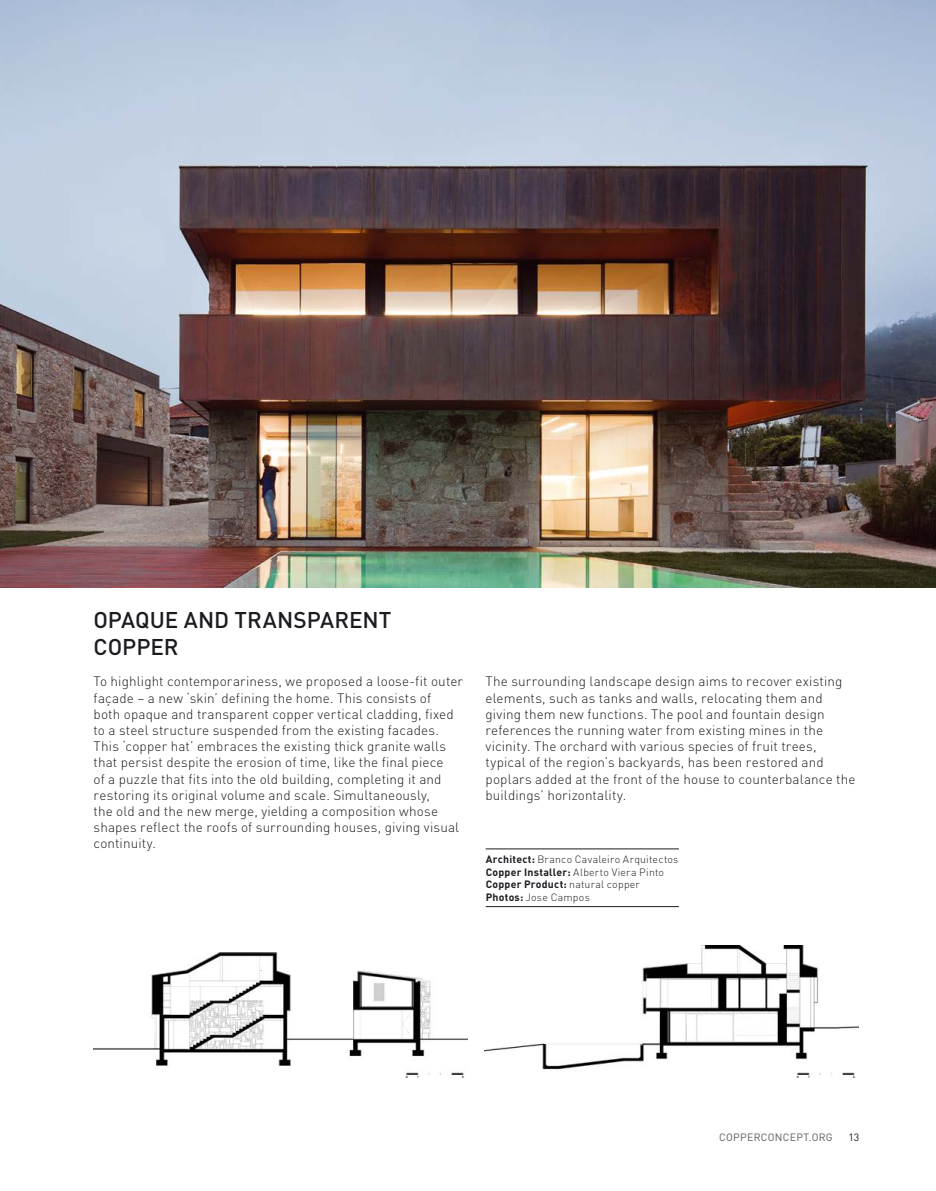
<style>
.page{position:relative;width:936px;height:1191px;background:#fff}
.page>*{position:absolute;margin:0;border:0;box-sizing:border-box;transform-origin:0 0}
.t1{font:500 22.5px/27px "DIN Pro";letter-spacing:-.005em;color:#1b1c20}
.t2{font:300 13.5px/16.2px "DIN Pro";letter-spacing:.01em;color:#1b1c20}
.t3{font:300 10.5px/12.6px "DIN Pro";letter-spacing:.025em;color:#1b1c20}
.t4{font:10.5px "DIN Pro";letter-spacing:.025em;color:#5c5b60}
.t5{font:10.5px "DIN Pro";color:#1b1c20}
.s1{font-weight:700}
</style>
<div class="page">
<img style="left:0;top:0;width:935px;height:587px">
<img style="left:484px;top:946px;width:374px;height:131px">
<img style="left:94px;top:952px;width:373px;height:125px">
<hr style="left:485px;top:848px;width:193px;height:1px;background:#1b1c20">
<hr style="left:485px;top:906px;width:193px;height:1px;background:#1b1c20">
<h1 class="t1" style="left:94px;top:603px;width:299px">OPAQUE AND TRANSPARENT<br>COPPER</h1>
<p class="t2" style="left:94px;top:672px;width:371px">To highlight contemporariness, we proposed a loose-fit outer façade – a new ‘skin’ defining the home. This consists of<br>both opaque and transparent copper vertical cladding, fixed to a steel structure suspended from the existing facades.<br>This ‘copper hat’ embraces the existing thick granite walls that persist despite the erosion of time, like the final piece<br>of a puzzle that fits into the old building, completing it and restoring its original volume and scale. Simultaneously,<br>the old and the new merge, yielding a composition whose shapes reflect the roofs of surrounding houses, giving visual continuity.</p>
<p class="t2" style="left:485px;top:672px;width:371px">The surrounding landscape design aims to recover existing elements, such as tanks and walls, relocating them and giving them new functions. The pool and fountain design references the running water from existing mines in the vicinity. The orchard with various species of fruit trees, typical of the region’s backyards, has been restored and poplars added at the front of the house to counterbalance the buildings’ horizontality.</p>
<p class="t3" style="left:485px;top:852px;width:194px"><span class="s1">Architect:</span> Branco Cavaleiro Arquitectos <span class="s1">Copper Installer:</span> Alberto Viera Pinto <span class="s1">Copper Product:</span> natural copper <span class="s1">Photos:</span> Jose Campos</p>
<p class="t4" style="left:719px;top:1129px;width:115px">COPPERCONCEPT.ORG</p>
<p class="t5" style="left:848px;top:1129px;width:12px">13</p>
</div>
